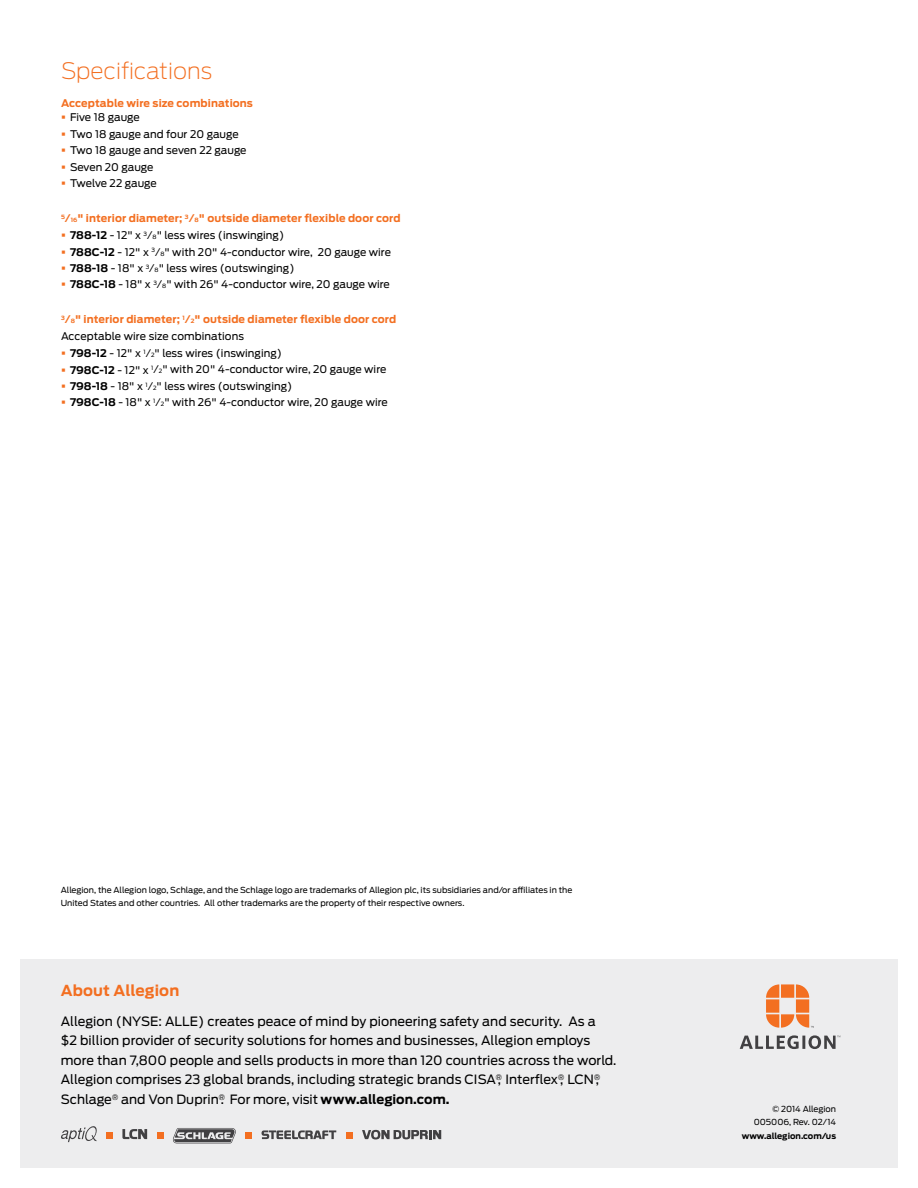
<style>
.page{position:relative;width:918px;height:1188px;background:#fff}
.page>*{position:absolute;margin:0;border:0;box-sizing:border-box;transform-origin:0 0}
.t1{font:200 22.5px "Antenna";color:#f36f21}
.t2{font:700 15px "Antenna";letter-spacing:.01em;color:#f36f21}
.t3{font:12.75px/19.5px "Antenna";letter-spacing:.005em;color:#000}
.t4{font:10.5px "Antenna";letter-spacing:.005em;color:#000}
.t5{font:700 10.5px/16.5px "Antenna";letter-spacing:.01em;color:#f36f21}
.t6{font:10.5px "Antenna";letter-spacing:-.015em;color:#000}
.t7{font:8.25px/13.5px "Antenna";color:#000}
.t8{font:700 8.25px "Antenna";color:#000}
.s1{color:#f36f21}
.s2{font-size:5.7px}
.s3{font-weight:700}
.s4{font-weight:400;color:#000}
</style>
<div class="page">
<div style="left:20px;top:959px;width:878px;height:209px;background:#ededee"></div>
<svg style="left:766px;top:984px;width:48px;height:44px"></svg>
<svg style="left:740px;top:1035px;width:100px;height:14px"></svg>
<svg style="left:122px;top:1129px;width:25px;height:10px"></svg>
<div style="left:106px;top:1133px;width:7px;height:6px;background:#f36f21"></div>
<svg style="left:157px;top:1133px;width:6px;height:6px"></svg>
<svg style="left:362px;top:1130px;width:79px;height:9px"></svg>
<svg style="left:173px;top:1128px;width:63px;height:15px"></svg>
<svg style="left:61px;top:1126px;width:36px;height:16px"></svg>
<svg style="left:262px;top:1130px;width:74px;height:9px"></svg>
<div style="left:245px;top:1133px;width:7px;height:6px;background:#f36f21"></div>
<svg style="left:346px;top:1133px;width:6px;height:6px"></svg>
<h1 class="t1" style="left:61px;top:58px;width:153px">Specifications</h1>
<p class="t5" style="left:61px;top:95px;width:193px">Acceptable wire size combinations</p>
<p class="t4" style="left:61px;top:112px;width:80px"><span class="s1">▪</span> Five 18 gauge</p>
<p class="t4" style="left:61px;top:128px;width:179px"><span class="s1">▪</span> Two 18 gauge and four 20 gauge</p>
<p class="t4" style="left:61px;top:144px;width:187px"><span class="s1">▪</span> Two 18 gauge and seven 22 gauge</p>
<p class="t4" style="left:61px;top:161px;width:94px"><span class="s1">▪</span> Seven 20 gauge</p>
<p class="t6" style="left:61px;top:177px;width:97px"><span class="s1">▪</span> Twelve 22 gauge</p>
<p class="t5" style="left:61px;top:210px;width:341px"><sup>5</sup>⁄<span class="s2">16</span>" interior diameter; <sup>3</sup>⁄<span class="s2">8</span>" outside diameter flexible door cord</p>
<p class="t4" style="left:61px;top:229px;width:225px"><span class="s1">▪</span> <span class="s3">788-12</span> - 12" x <sup>3</sup>⁄<span class="s2">8</span>" less wires (inswinging)</p>
<p class="t4" style="left:61px;top:246px;width:332px"><span class="s1">▪</span> <span class="s3">788C-12</span> - 12" x <sup>3</sup>⁄<span class="s2">8</span>" with 20" 4-conductor wire, 20 gauge wire</p>
<p class="t4" style="left:61px;top:262px;width:235px"><span class="s1">▪</span> <span class="s3">788-18</span> - 18" x <sup>3</sup>⁄<span class="s2">8</span>" less wires (outswinging)</p>
<p class="t4" style="left:61px;top:279px;width:330px"><span class="s1">▪</span> <span class="s3">788C-18</span> - 18" x <sup>3</sup>⁄<span class="s2">8</span>" with 26" 4-conductor wire, 20 gauge wire</p>
<p class="t5" style="left:61px;top:311px;width:337px"><sup>3</sup>⁄<span class="s2">8</span>" interior diameter; <sup>1</sup>⁄<span class="s2">2</span>" outside diameter flexible door cord<br><span class="s4">Acceptable wire size combinations</span></p>
<p class="t4" style="left:61px;top:347px;width:223px"><span class="s1">▪</span> <span class="s3">798-12</span> - 12" x <sup>1</sup>⁄<span class="s2">2</span>" less wires (inswinging)</p>
<p class="t4" style="left:61px;top:364px;width:327px"><span class="s1">▪</span> <span class="s3">798C-12</span> - 12" x <sup>1</sup>⁄<span class="s2">2</span>" with 20" 4-conductor wire, 20 gauge wire</p>
<p class="t4" style="left:61px;top:380px;width:233px"><span class="s1">▪</span> <span class="s3">798-18</span> - 18" x <sup>1</sup>⁄<span class="s2">2</span>" less wires (outswinging)</p>
<p class="t4" style="left:61px;top:396px;width:328px"><span class="s1">▪</span> <span class="s3">798C-18</span> - 18" x <sup>1</sup>⁄<span class="s2">2</span>" with 26" 4-conductor wire, 20 gauge wire</p>
<p class="t7" style="left:61px;top:883px;width:513px">Allegion, the Allegion logo, Schlage, and the Schlage logo are trademarks of Allegion plc, its subsidiaries and/or affiliates in the<br>United States and other countries. All other trademarks are the property of their respective owners.</p>
<h2 class="t2" style="left:61px;top:982px;width:120px">About Allegion</h2>
<p class="t3" style="left:61px;top:1012px;width:557px">Allegion (NYSE: ALLE) creates peace of mind by pioneering safety and security. As a<br>$2 billion provider of security solutions for homes and businesses, Allegion employs more than 7,800 people and sells products in more than 120 countries across the world.<br>Allegion comprises 23 global brands, including strategic brands CISA<sup>®</sup>, Interflex<sup>®</sup>, LCN<sup>®</sup>, Schlage<sup>®</sup> and Von Duprin<sup>®</sup>. For more, visit <span class="s3">www.allegion.com.</span></p>
<p class="t7" style="left:754px;top:1102px;width:84px;text-align:right">© 2014 Allegion<br>005006, Rev. 02/14</p>
<p class="t8" style="left:742px;top:1131px;width:96px">www.allegion.com/us</p>
</div>
